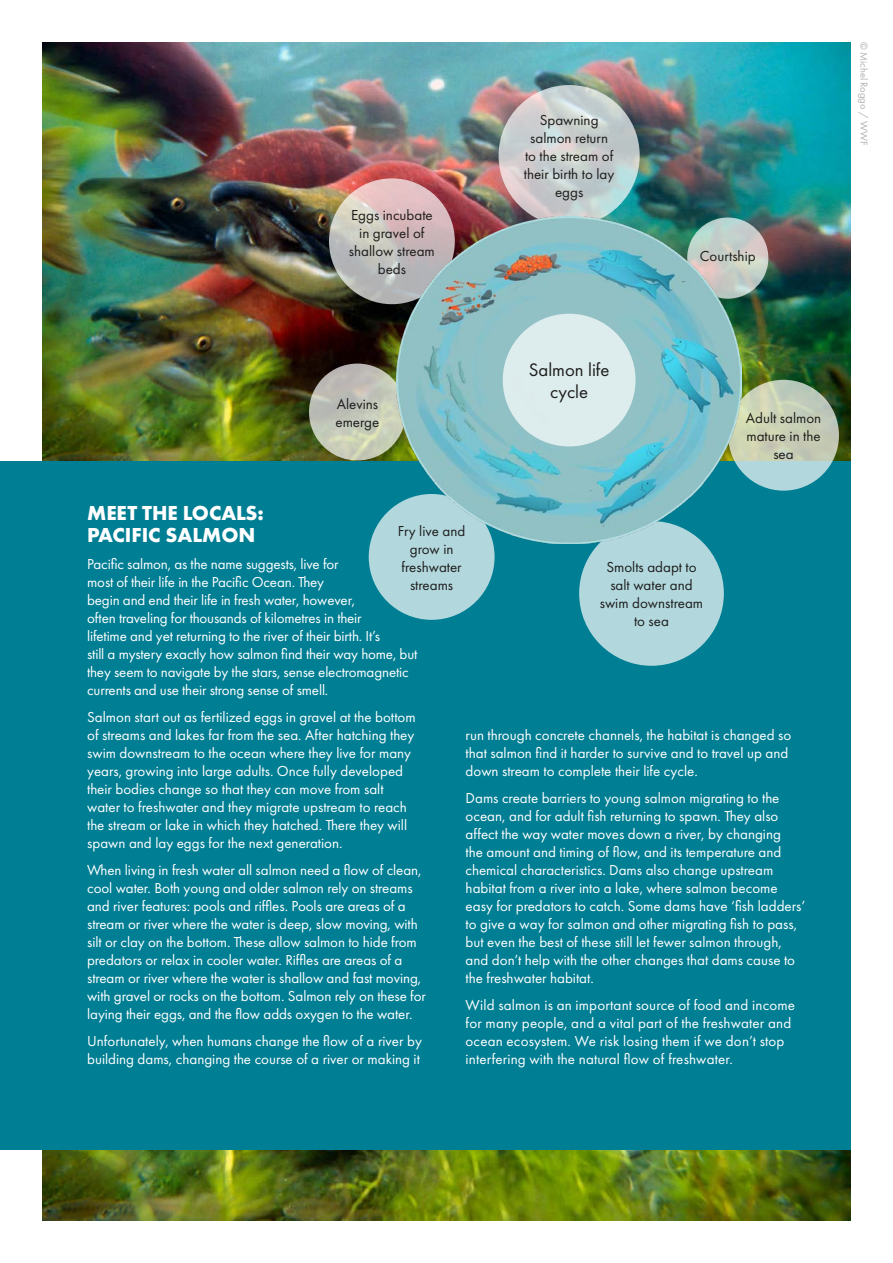
<style>
.page{position:relative;width:893px;height:1263px;background:#fff}
.page>*{position:absolute;margin:0;border:0;box-sizing:border-box;transform-origin:0 0}
.t1{font:700 21px/22.5px "Futura PT";color:#fff}
.t2{font:18.75px/22.5px "Futura PT";color:#1d1d1b;text-align:center}
.t3{font:15px/18px "Futura PT";color:#fff}
.t4{font:15px/18px "Futura PT";color:#1d1d1b;text-align:center}
.t5{font:10.5px "Futura PT";color:#b2b2b2}
</style>
<div class="page">
<img style="left:43px;top:43px;width:807px;height:418px">
<div style="left:0;top:461px;width:850px;height:689px;background:#007e93"></div>
<svg style="left:329px;top:178px;width:126px;height:126px;background:#cec2bf"></svg>
<svg style="left:309px;top:364px;width:97px;height:96px;background:#c3c5b6"></svg>
<div style="left:369px;top:494px;width:126px;height:126px;background:#b2d8de;border-radius:50%"></div>
<div style="left:579px;top:521px;width:145px;height:145px;background:#b2d8de;border-radius:50%"></div>
<svg style="left:728px;top:380px;width:111px;height:111px;background:#c1d0be"></svg>
<svg style="left:687px;top:217px;width:81px;height:82px"></svg>
<svg style="left:499px;top:85px;width:141px;height:141px;background:#c9cfd0"></svg>
<img style="left:396px;top:217px;width:346px;height:326px">
<div style="left:503px;top:314px;width:132px;height:132px;background:#ddeced;border-radius:50%"></div>
<img style="left:43px;top:1150px;width:807px;height:70px">
<p class="t4" style="left:349px;top:206px;width:87px">Eggs incubate in gravel of shallow stream beds</p>
<p class="t4" style="left:335px;top:395px;width:45px;text-align:left">Alevins emerge</p>
<p class="t4" style="left:524px;top:111px;width:92px">Spawning salmon return to the stream of their birth to lay eggs</p>
<p class="t2" style="left:529px;top:358px;width:82px">Salmon life cycle</p>
<p class="t4" style="left:700px;top:247px;width:57px">Courtship</p>
<p class="t4" style="left:746px;top:409px;width:77px">Adult salmon mature in the sea</p>
<h1 class="t1" style="left:87px;top:501px;width:178px">MEET THE LOCALS:<br>PACIFIC SALMON</h1>
<p class="t3" style="left:87px;top:555px;width:332px">Pacific salmon, as the name suggests, live for<br>most of their life in the Pacific Ocean. They<br>begin and end their life in fresh water, however,<br>often traveling for thousands of kilometres in their<br>lifetime and yet returning to the river of their birth. It’s<br>still a mystery exactly how salmon find their way home, but they seem to navigate by the stars, sense electromagnetic currents and use their strong sense of smell.</p>
<p class="t3" style="left:87px;top:708px;width:330px">Salmon start out as fertilized eggs in gravel at the bottom of streams and lakes far from the sea. After hatching they swim downstream to the ocean where they live for many years, growing into large adults. Once fully developed their bodies change so that they can move from salt water to freshwater and they migrate upstream to reach the stream or lake in which they hatched. There they will spawn and lay eggs for the next generation.</p>
<p class="t3" style="left:87px;top:861px;width:340px">When living in fresh water all salmon need a flow of clean, cool water. Both young and older salmon rely on streams and river features: pools and riffles. Pools are areas of a stream or river where the water is deep, slow moving, with silt or clay on the bottom. These allow salmon to hide from predators or relax in cooler water. Riffles are areas of a stream or river where the water is shallow and fast moving, with gravel or rocks on the bottom. Salmon rely on these for laying their eggs, and the flow adds oxygen to the water.</p>
<p class="t3" style="left:87px;top:1032px;width:336px">Unfortunately, when humans change the flow of a river by building dams, changing the course of a river or making it</p>
<p class="t4" style="left:398px;top:522px;width:69px">Fry live and grow in freshwater streams</p>
<p class="t4" style="left:600px;top:558px;width:105px">Smolts adapt to salt water and swim downstream to sea</p>
<p class="t3" style="left:466px;top:726px;width:327px">run through concrete channels, the habitat is changed so that salmon find it harder to survive and to travel up and down stream to complete their life cycle.</p>
<p class="t3" style="left:466px;top:789px;width:341px">Dams create barriers to young salmon migrating to the ocean, and for adult fish returning to spawn. They also affect the way water moves down a river, by changing<br>the amount and timing of flow, and its temperature and chemical characteristics. Dams also change upstream habitat from a river into a lake, where salmon become easy for predators to catch. Some dams have ‘fish ladders’ to give a way for salmon and other migrating fish to pass, but even the best of these still let fewer salmon through, and don’t help with the other changes that dams cause to the freshwater habitat.</p>
<p class="t3" style="left:466px;top:996px;width:331px">Wild salmon is an important source of food and income for many people, and a vital part of the freshwater and ocean ecosystem. We risk losing them if we don’t stop interfering with the natural flow of freshwater.</p>
<p class="t5" style="left:870px;top:42px;width:105px;rotate:90deg">© Michel Roggo / WWF</p>
</div>
